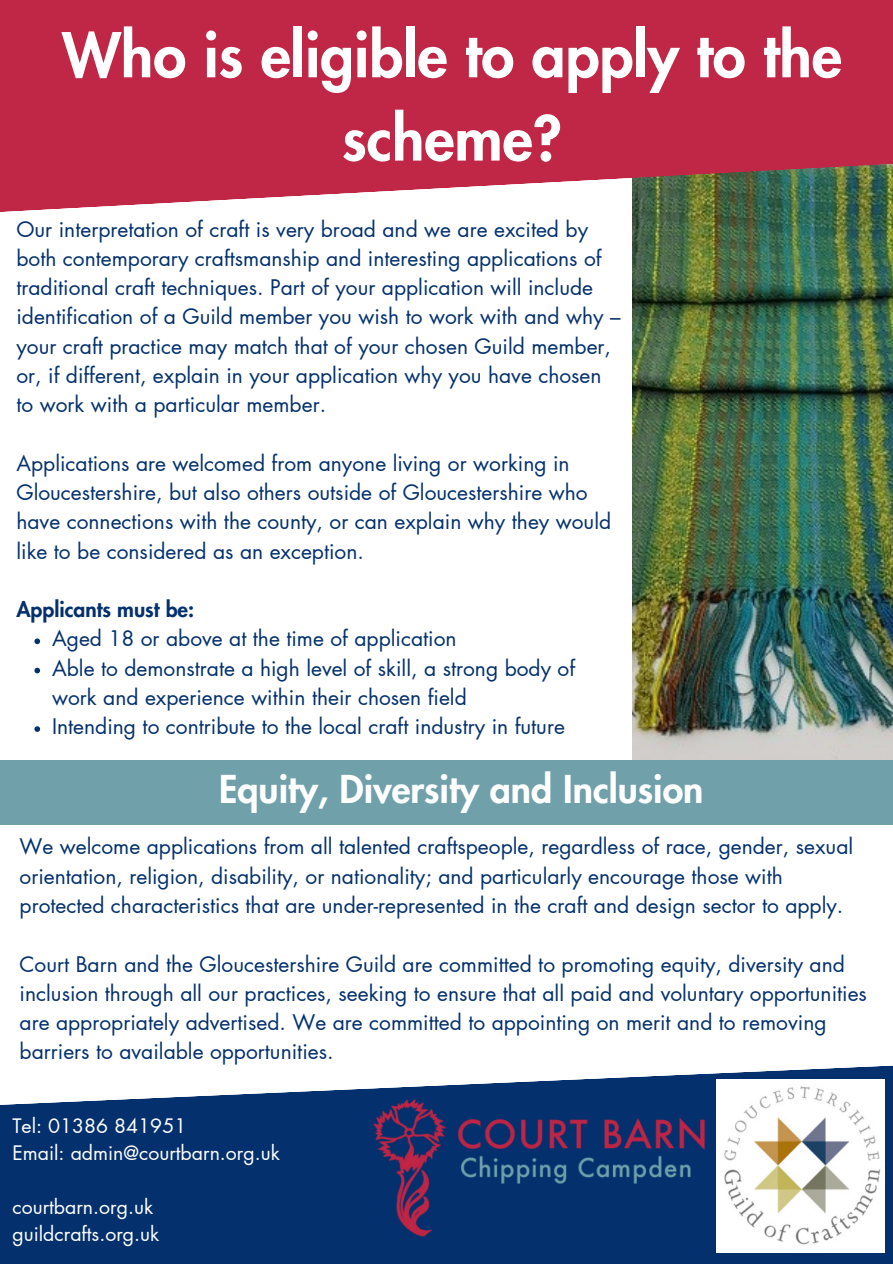
<style>
.page{position:relative;width:893px;height:1264px;background:#fff}
.page>*{position:absolute;margin:0;border:0;box-sizing:border-box;transform-origin:0 0}
.t1{font:800 60px/83.2px "Futura LT Pro";color:#fff;text-align:center}
.t2{font:800 37.5px "Futura LT Pro";color:#fff}
.t3{font:33px/46.2px "Futura LT Pro";color:#fefcfd;text-align:center}
.t4{font:21px/29.2px "Futura LT Pro";color:#04316d}
.t5{font:800 21px "Futura LT Pro";color:#04316d}
.t6{font:19.5px "Futura LT Pro";color:#fff}
</style>
<div class="page">
<img style="left:632px;top:218px;width:260px;height:542px">
<div style="left:0;top:760px;width:892px;height:65px;background:#70a1ab"></div>
<svg style="left:0;top:0;width:892px;height:218px;background:#bd3a53"></svg>
<svg style="left:0;top:1065px;width:892px;height:198px;fill:#04316d"></svg>
<img style="left:373px;top:1097px;width:336px;height:141px">
<img style="left:716px;top:1079px;width:168px;height:172px">
<svg style="left:34px;top:638px;width:6px;height:6px"></svg>
<svg style="left:34px;top:667px;width:6px;height:6px"></svg>
<svg style="left:34px;top:726px;width:6px;height:6px"></svg>
<h3 class="t3" style="left:24px;top:6px;width:279px">Court Barn is a project of the Guild</h3>
<p class="t1" style="left:62px;top:16px;width:781px">Who is eligible to apply to the scheme?</p>
<h4 class="t4" style="left:16px;top:215px;width:605px">Our interpretation of craft is very broad and we are excited by both contemporary craftsmanship and interesting applications of traditional craft techniques. Part of your application will include identification of a Guild member you wish to work with and why – your craft practice may match that of your chosen Guild member, or, if different, explain in your application why you have chosen to work with a particular member.</h4>
<p class="t4" style="left:16px;top:449px;width:596px">Applications are welcomed from anyone living or working in Gloucestershire, but also others outside of Gloucestershire who have connections with the county, or can explain why they would like to be considered as an exception.</p>
<p class="t5" style="left:16px;top:599px;width:179px">Applicants must be:</p>
<p class="t4" style="left:52px;top:625px;width:406px">Aged 18 or above at the time of application</p>
<h2 class="t4" style="left:52px;top:654px;width:524px">Able to demonstrate a high level of skill, a strong body of work and experience within their chosen field</h2>
<p class="t4" style="left:52px;top:712px;width:514px">Intending to contribute to the local craft industry in future</p>
<p class="t2" style="left:219px;top:772px;width:486px">Equity, Diversity and Inclusion</p>
<p class="t4" style="left:20px;top:833px;width:835px">We welcome applications from all talented craftspeople, regardless of race, gender, sexual orientation, religion, disability, or nationality; and particularly encourage those with protected characteristics that are under-represented in the craft and design sector to apply.</p>
<p class="t4" style="left:20px;top:950px;width:848px">Court Barn and the Gloucestershire Guild are committed to promoting equity, diversity and inclusion through all our practices, seeking to ensure that all paid and voluntary opportunities are appropriately advertised. We are committed to appointing on merit and to removing barriers to available opportunities.</p>
<p class="t6" style="left:12px;top:1116px;width:175px">Tel: 01386 841951</p>
<p class="t6" style="left:12px;top:1143px;width:269px">Email: admin@courtbarn.org.uk</p>
<p class="t6" style="left:12px;top:1197px;width:142px">courtbarn.org.uk</p>
<p class="t6" style="left:12px;top:1224px;width:148px">guildcrafts.org.uk</p>
</div>
